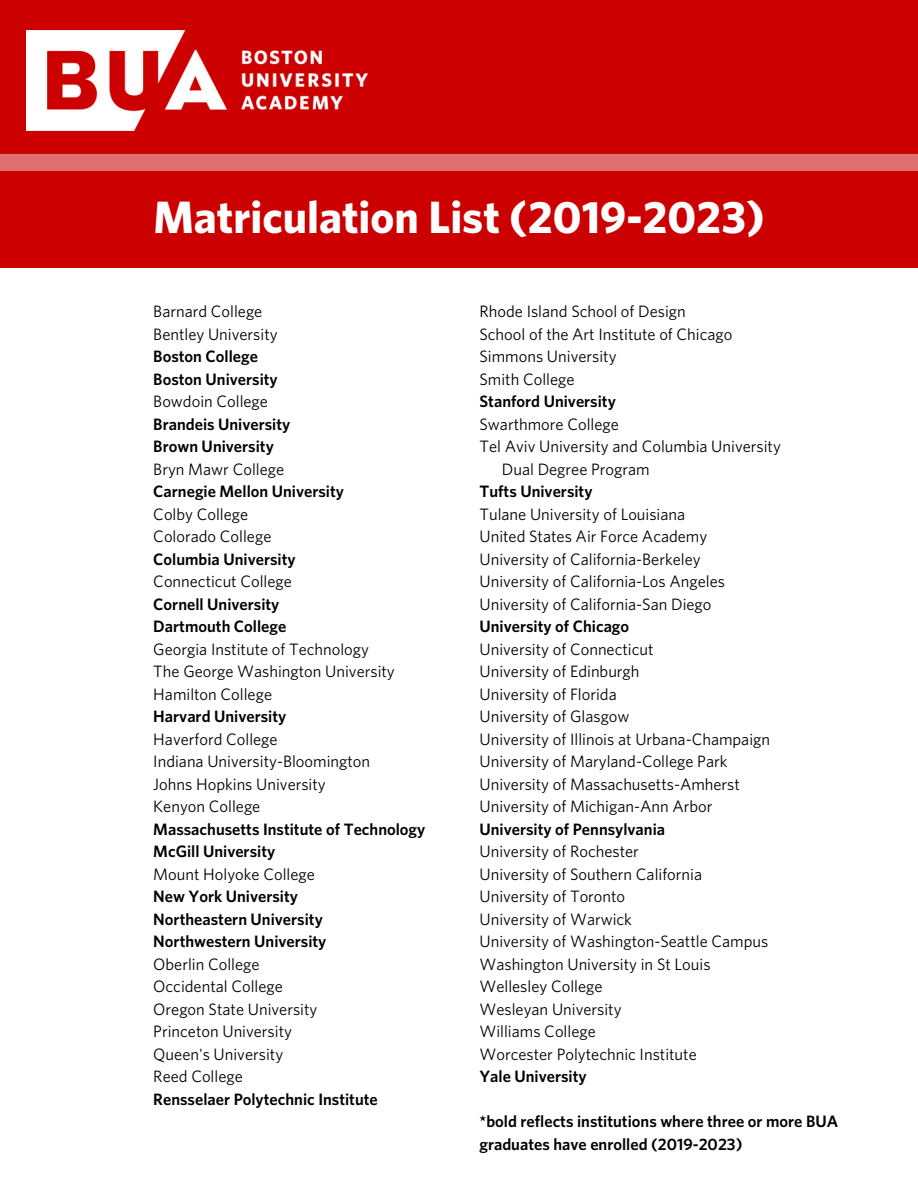
<style>
.page{position:relative;width:918px;height:1188px;background:#fff}
.page>*{position:absolute;margin:0;border:0;box-sizing:border-box;transform-origin:0 0}
.t1{font:700 45.45px "Whitney";color:#fff}
.t2{font:16.5px "Whitney";color:#000}
.t3{font:600 16.5px "Whitney";color:#000}
</style>
<div class="page">
<div style="left:0;top:0;width:918px;height:268px;background:#c00"></div>
<img style="left:27px;top:30px;width:341px;height:100px">
<div style="left:0;top:154px;width:918px;height:16px;background:#e26f6f"></div>
<p class="t1" style="left:153px;top:196px;width:613px">Matriculation List (2019-2023)</p>
<p class="t2" style="left:153px;top:304px;width:111px">Barnard College</p>
<p class="t2" style="left:153px;top:327px;width:126px">Bentley University</p>
<p class="t3" style="left:153px;top:349px;width:106px">Boston College</p>
<p class="t3" style="left:153px;top:372px;width:126px">Boston University</p>
<p class="t2" style="left:153px;top:394px;width:116px">Bowdoin College</p>
<p class="t3" style="left:153px;top:417px;width:139px">Brandeis University</p>
<p class="t3" style="left:153px;top:439px;width:122px">Brown University</p>
<p class="t2" style="left:153px;top:462px;width:132px">Bryn Mawr College</p>
<p class="t3" style="left:153px;top:484px;width:192px">Carnegie Mellon University</p>
<p class="t2" style="left:153px;top:507px;width:97px">Colby College</p>
<p class="t2" style="left:153px;top:529px;width:120px">Colorado College</p>
<p class="t3" style="left:153px;top:552px;width:144px">Columbia University</p>
<p class="t2" style="left:153px;top:574px;width:140px">Connecticut College</p>
<p class="t3" style="left:153px;top:597px;width:128px">Cornell University</p>
<p class="t3" style="left:153px;top:619px;width:135px">Dartmouth College</p>
<p class="t2" style="left:153px;top:642px;width:217px">Georgia Institute of Technology</p>
<p class="t2" style="left:153px;top:664px;width:243px">The George Washington University</p>
<p class="t2" style="left:153px;top:687px;width:120px">Hamilton College</p>
<p class="t3" style="left:153px;top:709px;width:135px">Harvard University</p>
<p class="t2" style="left:153px;top:732px;width:126px">Haverford College</p>
<p class="t2" style="left:153px;top:754px;width:218px">Indiana University-Bloomington</p>
<p class="t2" style="left:153px;top:777px;width:174px">Johns Hopkins University</p>
<p class="t2" style="left:153px;top:799px;width:109px">Kenyon College</p>
<p class="t3" style="left:153px;top:822px;width:274px">Massachusetts Institute of Technology</p>
<p class="t3" style="left:153px;top:844px;width:123px">McGill University</p>
<p class="t2" style="left:153px;top:867px;width:163px">Mount Holyoke College</p>
<p class="t3" style="left:153px;top:889px;width:146px">New York University</p>
<p class="t3" style="left:153px;top:912px;width:171px">Northeastern University</p>
<p class="t3" style="left:153px;top:934px;width:175px">Northwestern University</p>
<p class="t2" style="left:153px;top:957px;width:108px">Oberlin College</p>
<p class="t2" style="left:153px;top:979px;width:131px">Occidental College</p>
<p class="t2" style="left:153px;top:1002px;width:166px">Oregon State University</p>
<p class="t2" style="left:153px;top:1024px;width:140px">Princeton University</p>
<p class="t2" style="left:153px;top:1047px;width:131px">Queen's University</p>
<p class="t2" style="left:153px;top:1069px;width:91px">Reed College</p>
<p class="t3" style="left:153px;top:1092px;width:226px">Rensselaer Polytechnic Institute</p>
<p class="t2" style="left:479px;top:304px;width:208px">Rhode Island School of Design</p>
<p class="t2" style="left:479px;top:327px;width:254px">School of the Art Institute of Chicago</p>
<p class="t2" style="left:479px;top:349px;width:139px">Simmons University</p>
<p class="t2" style="left:479px;top:372px;width:97px">Smith College</p>
<p class="t3" style="left:479px;top:394px;width:138px">Stanford University</p>
<p class="t2" style="left:479px;top:417px;width:141px">Swarthmore College</p>
<p class="t2" style="left:479px;top:439px;width:303px">Tel Aviv University and Columbia University</p>
<p class="t2" style="left:502px;top:462px;width:149px">Dual Degree Program</p>
<p class="t3" style="left:479px;top:484px;width:115px">Tufts University</p>
<p class="t2" style="left:479px;top:507px;width:207px">Tulane University of Louisiana</p>
<p class="t2" style="left:479px;top:529px;width:229px">United States Air Force Academy</p>
<p class="t2" style="left:479px;top:552px;width:223px">University of California-Berkeley</p>
<p class="t2" style="left:479px;top:574px;width:247px">University of California-Los Angeles</p>
<p class="t2" style="left:479px;top:597px;width:234px">University of California-San Diego</p>
<p class="t3" style="left:479px;top:619px;width:151px">University of Chicago</p>
<p class="t2" style="left:479px;top:642px;width:176px">University of Connecticut</p>
<p class="t2" style="left:479px;top:664px;width:162px">University of Edinburgh</p>
<p class="t2" style="left:479px;top:687px;width:139px">University of Florida</p>
<p class="t2" style="left:479px;top:709px;width:152px">University of Glasgow</p>
<p class="t2" style="left:479px;top:732px;width:292px">University of Illinois at Urbana-Champaign</p>
<p class="t2" style="left:479px;top:754px;width:249px">University of Maryland-College Park</p>
<p class="t2" style="left:479px;top:777px;width:262px">University of Massachusetts-Amherst</p>
<p class="t2" style="left:479px;top:799px;width:234px">University of Michigan-Ann Arbor</p>
<p class="t3" style="left:479px;top:822px;width:187px">University of Pennsylvania</p>
<p class="t2" style="left:479px;top:844px;width:161px">University of Rochester</p>
<p class="t2" style="left:479px;top:867px;width:224px">University of Southern California</p>
<p class="t2" style="left:479px;top:889px;width:147px">University of Toronto</p>
<p class="t2" style="left:479px;top:912px;width:154px">University of Warwick</p>
<p class="t2" style="left:479px;top:934px;width:290px">University of Washington-Seattle Campus</p>
<p class="t2" style="left:479px;top:957px;width:233px">Washington University in St Louis</p>
<p class="t2" style="left:479px;top:979px;width:125px">Wellesley College</p>
<p class="t2" style="left:479px;top:1002px;width:144px">Wesleyan University</p>
<p class="t2" style="left:479px;top:1024px;width:118px">Williams College</p>
<p class="t2" style="left:479px;top:1047px;width:219px">Worcester Polytechnic Institute</p>
<p class="t3" style="left:479px;top:1069px;width:109px">Yale University</p>
<p class="t3" style="left:479px;top:1114px;width:360px">*bold reflects institutions where three or more BUA</p>
<p class="t3" style="left:479px;top:1137px;width:264px">graduates have enrolled (2019-2023)</p>
</div>
